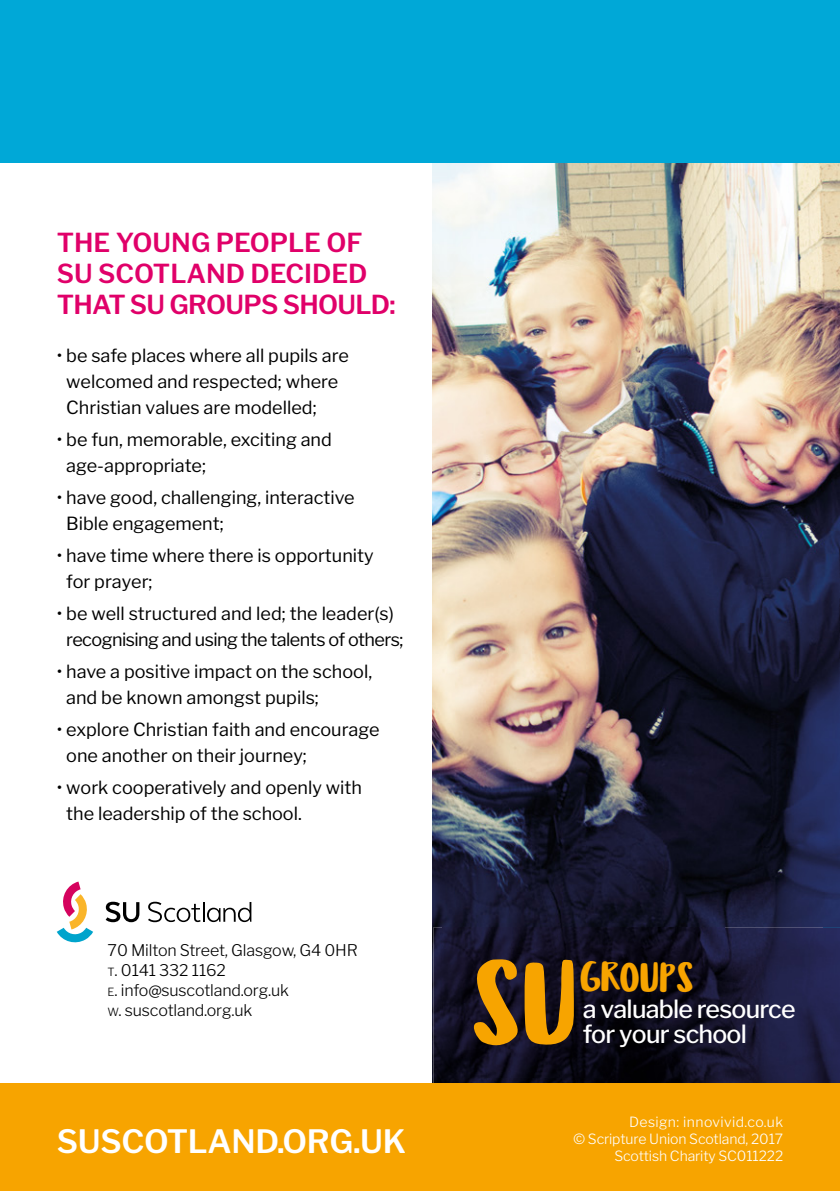
<style>
.page{position:relative;width:840px;height:1191px;background:#fff}
.page>*{position:absolute;margin:0;border:0;box-sizing:border-box;transform-origin:0 0}
.t1{font:120.2px "Ludicrous";color:#f7a400}
.t2{font:42.2px "Ludicrous";color:#f7a400}
.t3{font:600 32px "Libre Franklin";letter-spacing:-.01em;color:#fff}
.t4{font:600 26px/31.2px "Libre Franklin";color:#e00069}
.t5{font:500 25px/25px "Libre Franklin";letter-spacing:-.03em;color:#fff}
.t6{font:18px/26px "Libre Franklin";color:#000}
.t7{font:18px/26px "Libre Franklin";letter-spacing:-.03em;color:#000;text-align:center}
.t8{font:300 16px/20px "Libre Franklin";letter-spacing:-.01em;color:#000}
.t9{font:300 14px/16.8px "Libre Franklin";letter-spacing:-.01em;color:#fff;text-align:right}
.s1{font-size:11.2px}
.s2{font-style:inherit}
</style>
<div class="page">
<img style="left:432px;top:163px;width:407px;height:920px">
<div style="left:0;top:0;width:839px;height:163px;background:#00a8d7"></div>
<svg style="left:106px;top:901px;width:33px;height:21px"></svg>
<svg style="left:148px;top:901px;width:103px;height:21px"></svg>
<svg style="left:57px;top:881px;width:36px;height:62px"></svg>
<img style="left:839px;top:522px;width:1px;height:301px">
<img style="left:433px;top:927px;width:406px;height:156px">
<img style="left:442px;top:927px;width:282px;height:150px">
<div style="left:0;top:1083px;width:839px;height:108px;background:#f7a400"></div>
<h3 class="t4" style="left:57px;top:227px;width:340px">THE YOUNG PEOPLE OF<br>SU SCOTLAND DECIDED<br>THAT SU GROUPS SHOULD:</h3>
<p class="t6" style="left:66px;top:342px;width:284px;text-indent:-9px">• be safe places where all pupils are welcomed and respected; where<br>Christian values are modelled;</p>
<p class="t6" style="left:66px;top:426px;width:267px;text-indent:-9px">• be fun, memorable, exciting and age-appropriate;</p>
<p class="t6" style="left:66px;top:484px;width:290px;text-indent:-9px">• have good, challenging, interactive<br>Bible engagement;</p>
<p class="t6" style="left:66px;top:542px;width:309px;text-indent:-9px">• have time where there is opportunity for prayer;</p>
<p class="t7" style="left:57px;top:600px;width:348px">• be well structured and led; the leader(s) recognising and using the talents of others;</p>
<p class="t6" style="left:66px;top:658px;width:307px;text-indent:-9px">• have a positive impact on the school, and be known amongst pupils;</p>
<p class="t6" style="left:66px;top:716px;width:315px;text-indent:-9px">• explore Christian faith and encourage one another on their journey;</p>
<p class="t6" style="left:66px;top:774px;width:297px;text-indent:-9px">• work cooperatively and openly with the leadership of the school.</p>
<p class="t8" style="left:108px;top:940px;width:251px">70 Milton Street, Glasgow, G4 0HR<br><span class="s1">T</span>. 0141 332 1162<br><span class="s1">E</span><span class="s2">.</span> info@suscotland.org.uk<br><span class="s1">W</span>. suscotland.org.uk</p>
<h1 class="t1" style="left:473px;top:929px;width:107px">SU</h1>
<h2 class="t2" style="left:579px;top:951px;width:117px">GROUPS</h2>
<h3 class="t5" style="left:582px;top:996px;width:214px">a valuable resource for your school</h3>
<h3 class="t3" style="left:57px;top:1121px;width:351px">SUSCOTLAND.ORG.UK</h3>
<p class="t9" style="left:573px;top:1113px;width:211px">Design: innovivid.co.uk<br>© Scripture Union Scotland, 2017<br>Scottish Charity SC011222</p>
</div>
